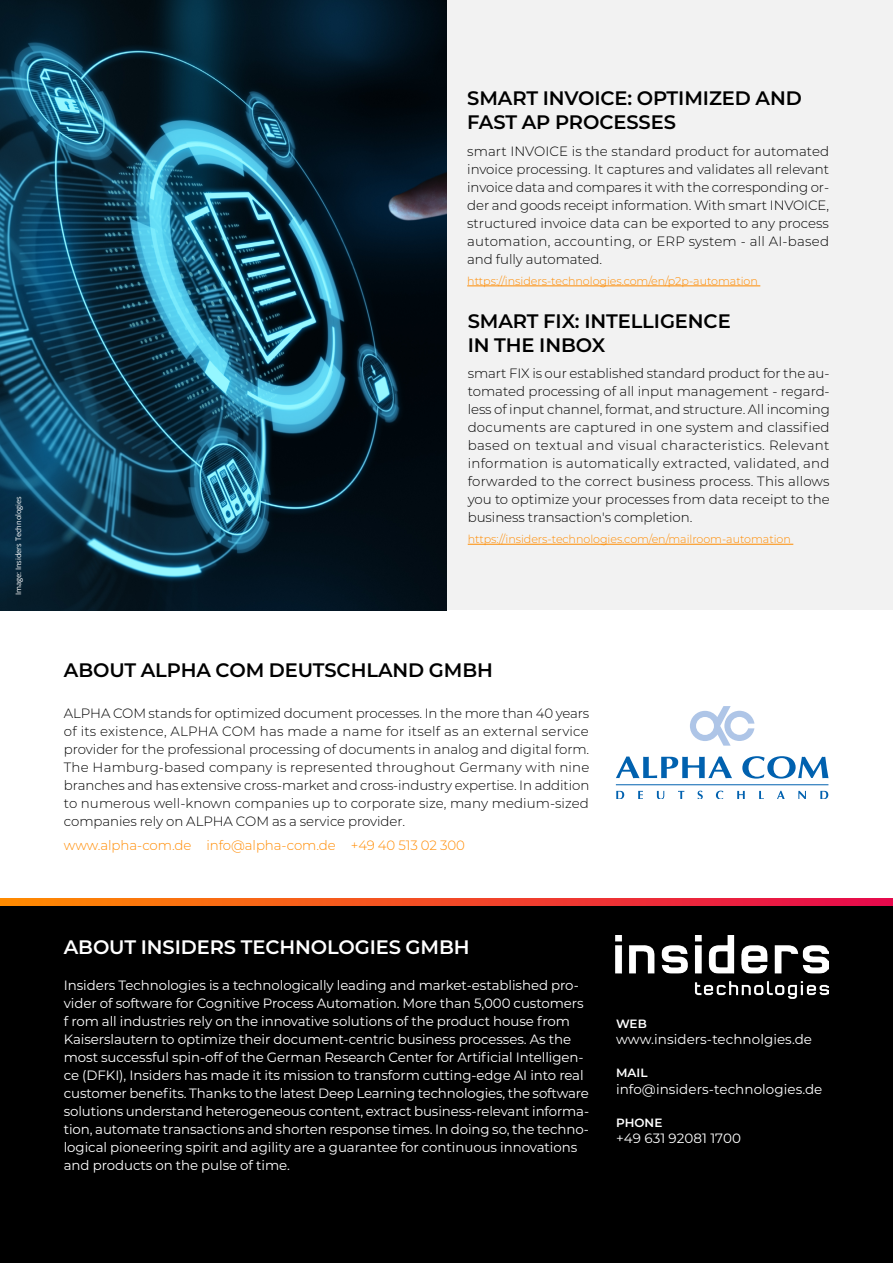
<style>
.page{position:relative;width:893px;height:1263px;background:#fff}
.page>*{position:absolute;margin:0;border:0;box-sizing:border-box;transform-origin:0 0}
.t1{font:600 19.5px/24px "Montserrat";letter-spacing:-.005em;color:#000}
.t2{font:600 19.5px "Montserrat";letter-spacing:-.005em;color:#fff}
.t3{font:300 13.5px/18px "Montserrat";letter-spacing:-.005em;color:#000;text-align:justify}
.t4{font:13.5px/18px "Montserrat";letter-spacing:-.005em;color:#fff}
.t5{font:300 13.5px "Montserrat";letter-spacing:-.005em;color:#ff8b00}
.t6{font:600 12px "Montserrat";letter-spacing:.005em;color:#fff}
.t7{font:300 11.25px "Montserrat";letter-spacing:-.005em;color:#ff8b00}
.t8{font:7.5px "Open Sans";letter-spacing:-.005em;color:#fff}
</style>
<div class="page">
<div style="left:0;top:906px;width:893px;height:357px;background:#000"></div>
<div style="left:0;top:0;width:893px;height:610px;background:#f2f2f2"></div>
<img style="left:616px;top:935px;width:213px;height:64px">
<svg style="left:0;top:898px;width:893px;height:8px;background:#f24926"></svg>
<svg style="left:616px;top:756px;width:116px;height:22px"></svg>
<svg style="left:742px;top:756px;width:86px;height:22px"></svg>
<hr style="left:616px;top:784px;width:212px;height:1px;background:#0061af">
<svg style="left:616px;top:791px;width:8px;height:8px"></svg>
<svg style="left:638px;top:791px;width:5px;height:8px"></svg>
<svg style="left:657px;top:791px;width:7px;height:8px"></svg>
<svg style="left:678px;top:791px;width:6px;height:8px"></svg>
<svg style="left:697px;top:791px;width:6px;height:8px"></svg>
<svg style="left:716px;top:791px;width:7px;height:8px"></svg>
<svg style="left:737px;top:791px;width:8px;height:8px"></svg>
<svg style="left:759px;top:791px;width:5px;height:8px"></svg>
<svg style="left:777px;top:791px;width:8px;height:8px"></svg>
<svg style="left:798px;top:791px;width:8px;height:8px"></svg>
<svg style="left:820px;top:791px;width:8px;height:8px"></svg>
<svg style="left:690px;top:706px;width:64px;height:40px"></svg>
<hr style="left:468px;top:544px;width:325px;height:1px;background:#ff8b00">
<img style="left:0;top:0;width:446px;height:610px">
<hr style="left:467px;top:286px;width:293px;height:1px;background:#ff8b00">
<p class="t8" style="left:13px;top:595px;width:101px;rotate:-90deg">Image: Insiders Technologies</p>
<h1 class="t1" style="left:467px;top:85px;width:336px">SMART INVOICE: OPTIMIZED AND<br>FAST AP PROCESSES</h1>
<p class="t3" style="left:467px;top:142px;width:363px">smart INVOICE is the standard product for automated invoice processing. It captures and validates all relevant invoice data and compares it with the corresponding or&shy;der and goods receipt information. With smart INVOICE, structured invoice data can be exported to any process automation, accounting, or ERP system - all AI-based and fully automated.</p>
<p class="t7" style="left:467px;top:273px;width:292px">https://insiders-technologies.com/en/p2p-automation</p>
<h1 class="t1" style="left:468px;top:308px;width:264px">SMART FIX: INTELLIGENCE<br>IN THE INBOX</h1>
<p class="t3" style="left:468px;top:364px;width:364px">smart FIX is our established standard product for the au&shy;tomated processing of all input management - regard&shy;less of input channel, format, and structure. All incoming documents are captured in one system and classified based on textual and visual characteristics. Relevant information is automatically extracted, validated, and forwarded to the correct business process. This allows you to optimize your processes from data receipt to the business transaction's completion.</p>
<p class="t7" style="left:468px;top:531px;width:325px">https://insiders-technologies.com/en/mailroom-automation</p>
<h1 class="t1" style="left:64px;top:657px;width:431px">ABOUT ALPHA COM DEUTSCHLAND GMBH</h1>
<p class="t3" style="left:64px;top:704px;width:527px">ALPHA COM stands for optimized document processes. In the more than 40 years of its existence, ALPHA COM has made a name for itself as an external service provider for the professional processing of documents in analog and digital form.<br>The Hamburg-based company is represented throughout Germany with nine branches and has extensive cross-market and cross-industry expertise. In addition to numerous well-known companies up to corporate size, many medium-sized companies rely on ALPHA COM as a service provider.</p>
<p class="t5" style="left:64px;top:836px;width:402px">www.alpha-com.de info@alpha-com.de +49 40 513 02 300</p>
<h1 class="t2" style="left:64px;top:933px;width:407px">ABOUT INSIDERS TECHNOLOGIES GMBH</h1>
<p class="t4" style="left:64px;top:975px;width:527px">Insiders Technologies is a technologically leading and market-established pro&shy;vider of software for Cognitive Process Automation. More than 5,000 customers f rom all industries rely on the innovative solutions of the product house from Kaiserslautern to optimize their document-centric business processes. As the most successful spin-off of the German Research Center for Artificial Intelligen&shy;ce (DFKI), Insiders has made it its mission to transform cutting-edge AI into real customer benefits. Thanks to the latest Deep Learning technologies, the software solutions understand heterogeneous content, extract business-relevant informa&shy;tion, automate transactions and shorten response times. In doing so, the techno&shy;logical pioneering spirit and agility are a guarantee for continuous innovations and products on the pulse of time.</p>
<p class="t6" style="left:616px;top:1015px;width:32px">WEB</p>
<p class="t4" style="left:616px;top:1030px;width:198px">www.insiders-technolgies.de</p>
<p class="t6" style="left:616px;top:1064px;width:33px">MAIL</p>
<p class="t4" style="left:616px;top:1079px;width:208px">info@insiders-technologies.de</p>
<p class="t6" style="left:616px;top:1114px;width:48px">PHONE</p>
<p class="t4" style="left:616px;top:1129px;width:126px">+49 631 92081 1700</p>
</div>
